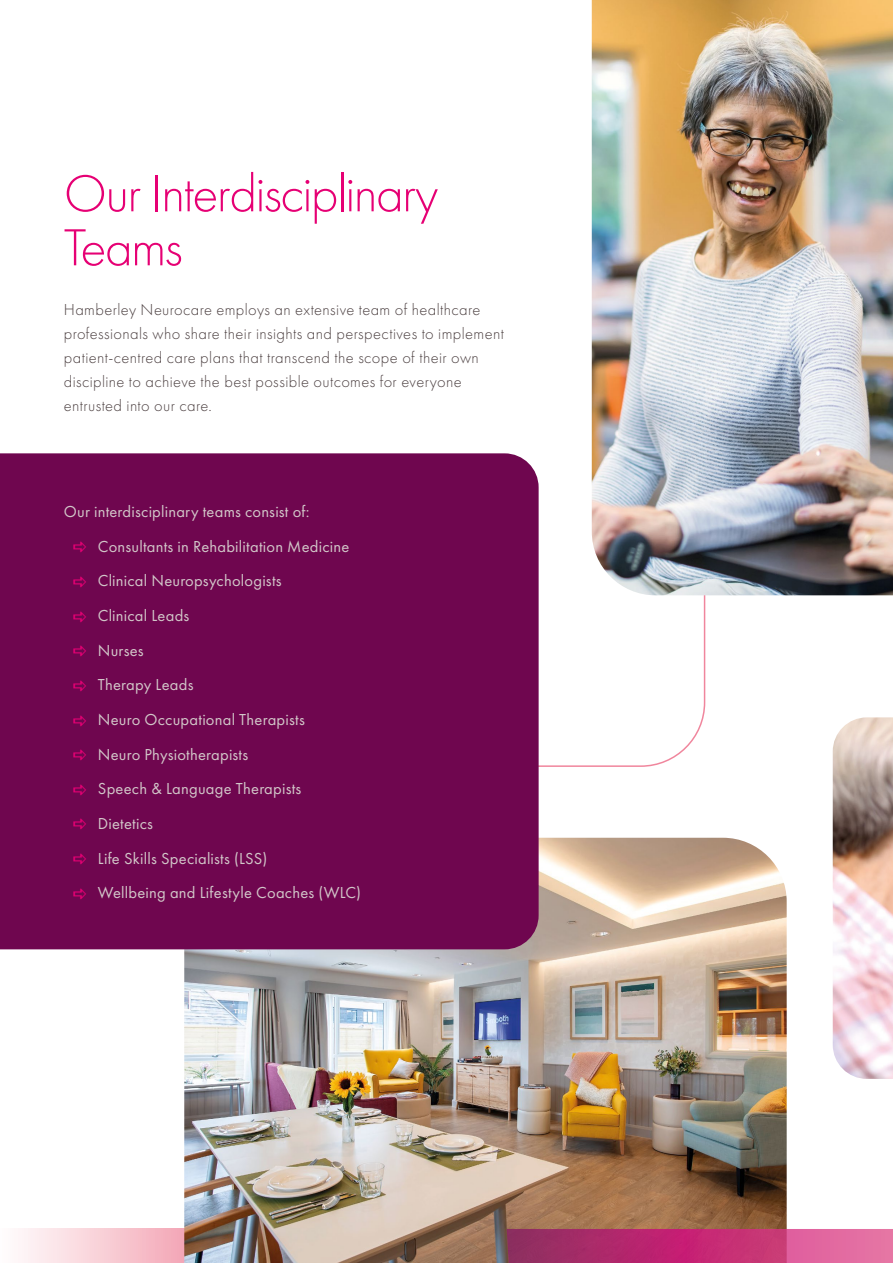
<style>
.page{position:relative;width:893px;height:1263px;background:#fff}
.page>*{position:absolute;margin:0;border:0;box-sizing:border-box;transform-origin:0 0}
.t1{font:300 54px/54px "Futura PT";letter-spacing:-.03em;color:#e60074}
.t2{font:16.5px/34.7px "Futura PT";letter-spacing:.015em;color:#d2c7c9}
.t3{font:300 16.5px/24px "Futura PT";letter-spacing:.025em;color:#4b3f40}
</style>
<div class="page">
<svg style="left:22px;top:1229px;width:162px;height:34px;background:#f8ced6"></svg>
<img style="left:184px;top:838px;width:603px;height:425px">
<img style="left:833px;top:717px;width:60px;height:362px">
<img style="left:592px;top:0;width:301px;height:595px">
<div style="left:0;top:453px;width:539px;height:496px;background:#6f064f"></div>
<svg style="left:507px;top:1229px;width:386px;height:34px;background:#c03c7b"></svg>
<svg style="left:74px;top:542px;width:12px;height:10px"></svg>
<svg style="left:74px;top:577px;width:12px;height:10px"></svg>
<svg style="left:74px;top:611px;width:12px;height:11px"></svg>
<svg style="left:74px;top:646px;width:12px;height:10px"></svg>
<svg style="left:74px;top:681px;width:12px;height:10px"></svg>
<svg style="left:74px;top:715px;width:12px;height:11px"></svg>
<svg style="left:74px;top:750px;width:12px;height:10px"></svg>
<svg style="left:74px;top:784px;width:12px;height:11px"></svg>
<svg style="left:74px;top:819px;width:12px;height:10px"></svg>
<svg style="left:74px;top:854px;width:12px;height:10px"></svg>
<svg style="left:74px;top:888px;width:12px;height:11px"></svg>
<h1 class="t1" style="left:64px;top:167px;width:376px">Our Interdisciplinary<br>Teams</h1>
<p class="t3" style="left:64px;top:297px;width:442px">Hamberley Neurocare employs an extensive team of healthcare professionals who share their insights and perspectives to implement patient-centred care plans that transcend the scope of their own discipline to achieve the best possible outcomes for everyone entrusted into our care.</p>
<p class="t2" style="left:98px;top:494px;width:265px;text-indent:-34px">Our interdisciplinary teams consist of:<br>Consultants in Rehabilitation Medicine<br>Clinical Neuropsychologists<br>Clinical Leads<br>Nurses<br>Therapy Leads<br>Neuro Occupational Therapists<br>Neuro Physiotherapists<br>Speech &amp; Language Therapists<br>Dietetics<br>Life Skills Specialists (LSS)<br>Wellbeing and Lifestyle Coaches (WLC)</p>
</div>
